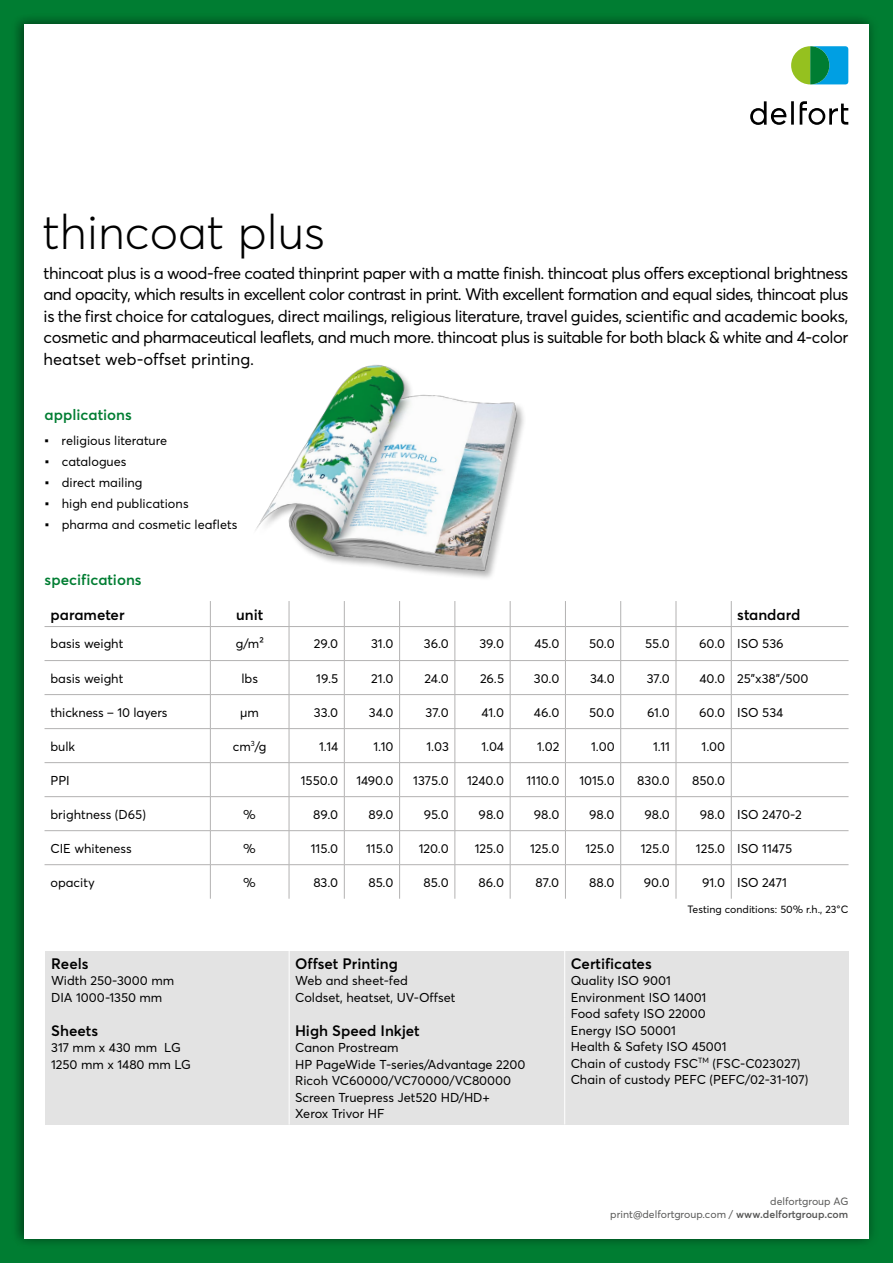
<style>
.page{position:relative;width:893px;height:1263px;background:#fff}
.page>*{position:absolute;margin:0;border:0;box-sizing:border-box;transform-origin:0 0}
.t1{font:300 48px "Averta";color:#000}
.t2{font:16.5px/21.5px "Averta";letter-spacing:-.03em;color:#000;text-align:justify}
.t3{font:600 15px "Averta";color:#000}
.t4{font:600 15px "Averta";color:#007d32}
.t5{font:12.75px/16.5px "Averta";color:#000}
.t6{font:10.5px/13.6px "Averta";color:#575756;text-align:right}
.t7{font:10.5px "Averta";color:#000}
.s1{font-family:"Arial"}
.s2{font-weight:600}
</style>
<div class="page">
<div style="left:0;top:0;width:893px;height:1263px;background:#000;opacity:.3"></div>
<svg style="left:750px;top:101px;width:98px;height:24px"></svg>
<svg style="left:791px;top:46px;width:57px;height:38px;background:#3ca783"></svg>
<h1 class="t1" style="left:43px;top:202px;width:284px">thincoat plus</h1>
<p class="t2" style="left:44px;top:262px;width:806px">thincoat plus is a wood-free coated thinprint paper with a matte finish. thincoat plus offers exceptional brightness and opacity, which results in excellent color contrast in print. With excellent formation and equal sides, thincoat plus is the first choice for catalogues, direct mailings, religious literature, travel guides, scientific and academic books, cosmetic and pharmaceutical leaflets, and much more. thincoat plus is suitable for both black &amp; white and 4-color heatset web-offset printing.</p>
<p class="t4" style="left:45px;top:405px;width:89px">applications</p>
<p class="t5" style="left:45px;top:432px;width:124px"><span class="s1">▪</span> religious literature</p>
<p class="t5" style="left:45px;top:453px;width:83px"><span class="s1">▪</span> catalogues</p>
<p class="t5" style="left:45px;top:474px;width:99px"><span class="s1">▪</span> direct mailing</p>
<p class="t5" style="left:45px;top:495px;width:145px"><span class="s1">▪</span> high end publications</p>
<p class="t5" style="left:45px;top:516px;width:194px"><span class="s1">▪</span> pharma and cosmetic leaflets</p>
<p class="t4" style="left:45px;top:570px;width:99px">specifications</p>
<p class="t3" style="left:51px;top:605px;width:76px">parameter</p>
<p class="t3" style="left:236px;top:605px;width:29px">unit</p>
<p class="t3" style="left:737px;top:605px;width:65px">standard</p>
<p class="t5" style="left:51px;top:636px;width:74px">basis weight</p>
<p class="t5" style="left:236px;top:636px;width:29px">g/m²</p>
<p class="t5" style="left:314px;top:636px;width:26px">29.0</p>
<p class="t5" style="left:371px;top:636px;width:24px">31.0</p>
<p class="t5" style="left:424px;top:636px;width:27px">36.0</p>
<p class="t5" style="left:480px;top:636px;width:26px">39.0</p>
<p class="t5" style="left:534px;top:636px;width:26px">45.0</p>
<p class="t5" style="left:589px;top:636px;width:27px">50.0</p>
<p class="t5" style="left:645px;top:636px;width:26px">55.0</p>
<p class="t5" style="left:699px;top:636px;width:86px">60.0 ISO 536</p>
<p class="t5" style="left:51px;top:670px;width:74px">basis weight</p>
<p class="t5" style="left:241px;top:670px;width:18px">lbs</p>
<p class="t5" style="left:316px;top:670px;width:23px">19.5</p>
<p class="t5" style="left:371px;top:670px;width:24px">21.0</p>
<p class="t5" style="left:425px;top:670px;width:26px">24.0</p>
<p class="t5" style="left:480px;top:670px;width:26px">26.5</p>
<p class="t5" style="left:534px;top:670px;width:27px">30.0</p>
<p class="t5" style="left:590px;top:670px;width:26px">34.0</p>
<p class="t5" style="left:647px;top:670px;width:25px">37.0</p>
<p class="t5" style="left:699px;top:670px;width:111px">40.0 25”x38”/500</p>
<p class="t5" style="left:50px;top:704px;width:118px">thickness – 10 layers</p>
<p class="t5" style="left:240px;top:704px;width:20px">μm</p>
<p class="t5" style="left:314px;top:704px;width:26px">33.0</p>
<p class="t5" style="left:369px;top:704px;width:26px">34.0</p>
<p class="t5" style="left:426px;top:704px;width:25px">37.0</p>
<p class="t5" style="left:481px;top:704px;width:24px">41.0</p>
<p class="t5" style="left:534px;top:704px;width:27px">46.0</p>
<p class="t5" style="left:589px;top:704px;width:27px">50.0</p>
<p class="t5" style="left:647px;top:704px;width:24px">61.0</p>
<p class="t5" style="left:699px;top:704px;width:86px">60.0 ISO 534</p>
<p class="t5" style="left:50px;top:738px;width:26px">bulk</p>
<p class="t5" style="left:233px;top:738px;width:35px">cm<sup>3</sup>/g</p>
<p class="t5" style="left:319px;top:738px;width:21px">1.14</p>
<p class="t5" style="left:373px;top:738px;width:22px">1.10</p>
<p class="t5" style="left:426px;top:738px;width:24px">1.03</p>
<p class="t5" style="left:481px;top:738px;width:24px">1.04</p>
<p class="t5" style="left:537px;top:738px;width:24px">1.02</p>
<p class="t5" style="left:591px;top:738px;width:25px">1.00</p>
<p class="t5" style="left:653px;top:738px;width:18px">1.11</p>
<p class="t5" style="left:702px;top:738px;width:25px">1.00</p>
<p class="t5" style="left:51px;top:772px;width:21px">PPI</p>
<p class="t5" style="left:301px;top:772px;width:39px">1550.0</p>
<p class="t5" style="left:356px;top:772px;width:39px">1490.0</p>
<p class="t5" style="left:413px;top:772px;width:37px">1375.0</p>
<p class="t5" style="left:467px;top:772px;width:38px">1240.0</p>
<p class="t5" style="left:526px;top:772px;width:34px">1110.0</p>
<p class="t5" style="left:579px;top:772px;width:37px">1015.0</p>
<p class="t5" style="left:637px;top:772px;width:34px">830.0</p>
<p class="t5" style="left:692px;top:772px;width:34px">850.0</p>
<p class="t5" style="left:50px;top:806px;width:97px">brightness (D65)</p>
<p class="t5" style="left:243px;top:806px;width:14px">%</p>
<p class="t5" style="left:313px;top:806px;width:27px">89.0</p>
<p class="t5" style="left:368px;top:806px;width:27px">89.0</p>
<p class="t5" style="left:424px;top:806px;width:27px">95.0</p>
<p class="t5" style="left:479px;top:806px;width:27px">98.0</p>
<p class="t5" style="left:534px;top:806px;width:27px">98.0</p>
<p class="t5" style="left:589px;top:806px;width:27px">98.0</p>
<p class="t5" style="left:644px;top:806px;width:27px">98.0</p>
<p class="t5" style="left:700px;top:806px;width:103px">98.0 ISO 2470-2</p>
<p class="t5" style="left:50px;top:840px;width:83px">CIE whiteness</p>
<p class="t5" style="left:243px;top:840px;width:14px">%</p>
<p class="t5" style="left:311px;top:840px;width:29px">115.0</p>
<p class="t5" style="left:366px;top:840px;width:29px">115.0</p>
<p class="t5" style="left:419px;top:840px;width:32px">120.0</p>
<p class="t5" style="left:475px;top:840px;width:31px">125.0</p>
<p class="t5" style="left:530px;top:840px;width:31px">125.0</p>
<p class="t5" style="left:585px;top:840px;width:31px">125.0</p>
<p class="t5" style="left:641px;top:840px;width:31px">125.0</p>
<p class="t5" style="left:696px;top:840px;width:98px">125.0 ISO 11475</p>
<p class="t5" style="left:50px;top:874px;width:46px">opacity</p>
<p class="t5" style="left:243px;top:874px;width:14px">%</p>
<p class="t5" style="left:313px;top:874px;width:26px">83.0</p>
<p class="t5" style="left:368px;top:874px;width:27px">85.0</p>
<p class="t5" style="left:424px;top:874px;width:27px">85.0</p>
<p class="t5" style="left:478px;top:874px;width:27px">86.0</p>
<p class="t5" style="left:536px;top:874px;width:25px">87.0</p>
<p class="t5" style="left:589px;top:874px;width:27px">88.0</p>
<p class="t5" style="left:644px;top:874px;width:27px">90.0</p>
<p class="t5" style="left:702px;top:874px;width:86px">91.0 ISO 2471</p>
<p class="t7" style="left:687px;top:902px;width:162px">Testing conditions: 50% r.h., 23°C</p>
<p class="t3" style="left:51px;top:954px;width:39px">Reels</p>
<p class="t5" style="left:51px;top:972px;width:125px">Width 250-3000 mm<br>DIA 1000-1350 mm</p>
<p class="t3" style="left:51px;top:1021px;width:48px">Sheets</p>
<p class="t5" style="left:51px;top:1039px;width:141px">317 mm x 430 mm LG<br>1250 mm x 1480 mm LG</p>
<p class="t3" style="left:295px;top:954px;width:104px">Offset Printing</p>
<p class="t5" style="left:295px;top:972px;width:162px">Web and sheet-fed<br>Coldset, heatset, UV-Offset</p>
<p class="t3" style="left:295px;top:1021px;width:126px">High Speed Inkjet</p>
<p class="t5" style="left:295px;top:1039px;width:232px">Canon Prostream<br>HP PageWide T-series/Advantage 2200<br>Ricoh VC60000/VC70000/VC80000<br>Screen Truepress Jet520 HD/HD+<br>Xerox Trivor HF</p>
<p class="t3" style="left:571px;top:954px;width:83px">Certificates</p>
<p class="t5" style="left:571px;top:972px;width:239px">Quality ISO 9001<br>Environment ISO 14001<br>Food safety ISO 22000<br>Energy ISO 50001<br>Health &amp; Safety ISO 45001<br>Chain of custody FSC<sup>TM</sup> (FSC-C023027)<br>Chain of custody PEFC (PEFC/02-31-107)</p>
<p class="t6" style="left:610px;top:1194px;width:240px">delfortgroup AG<br>print@delfortgroup.com / <span class="s2">www.delfortgroup.com</span></p>
</div>
